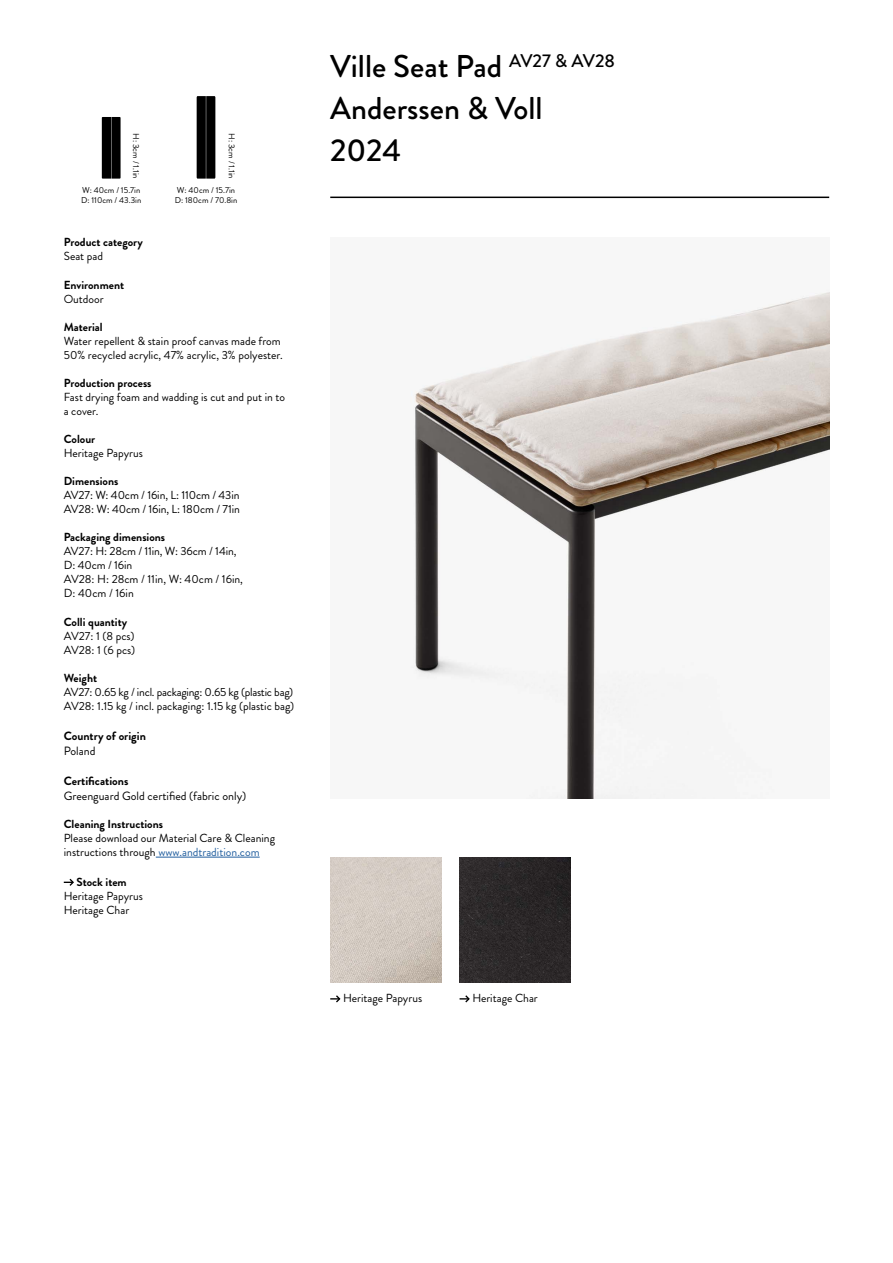
<style>
.page{position:relative;width:893px;height:1263px;background:#fff}
.page>*{position:absolute;margin:0;border:0;box-sizing:border-box;transform-origin:0 0}
.t1{font:500 31.5px/42px "Brandon Grotesque";color:#000}
.t2{font:12px "Brandon Grotesque";color:#000}
.t3{font:700 12px "Brandon Grotesque";color:#000}
.t4{font:11.7px/14.1px "Brandon Grotesque";color:#000}
.t5{font:700 11.7px "Brandon Grotesque";color:#000}
.t6{font:11.7px/14.1px "Brandon Grotesque";letter-spacing:-.02em;color:#000}
.t7{font:8.55px/10.2px "Brandon Grotesque";color:#000}
.s1{color:#215e9e}
</style>
<div class="page">
<hr style="left:330px;top:197px;width:499px;height:1px;background:#000">
<hr style="left:156px;top:857px;width:104px;height:1px;background:#215e9e">
<svg style="left:64px;top:878px;width:10px;height:8px"></svg>
<img style="left:411px;top:292px;width:418px;height:506px">
<img style="left:330px;top:858px;width:111px;height:124px">
<svg style="left:330px;top:995px;width:11px;height:8px"></svg>
<svg style="left:197px;top:96px;width:18px;height:83px"></svg>
<svg style="left:102px;top:117px;width:19px;height:62px"></svg>
<svg style="left:460px;top:995px;width:10px;height:8px"></svg>
<img style="left:460px;top:858px;width:110px;height:124px">
<p class="t7" style="left:141px;top:133px;width:47px;rotate:90deg">H: 3cm / 1.1in</p>
<p class="t7" style="left:237px;top:133px;width:47px;rotate:90deg">H: 3cm / 1.1in</p>
<p class="t7" style="left:81px;top:185px;width:62px">W: 40cm / 15.7in<br>D: 110cm / 43.3in</p>
<p class="t7" style="left:175px;top:185px;width:64px">W: 40cm / 15.7in<br>D: 180cm / 70.8in</p>
<p class="t5" style="left:64px;top:234px;width:81px">Product category</p>
<p class="t4" style="left:64px;top:250px;width:41px">Seat pad</p>
<p class="t5" style="left:64px;top:276px;width:62px">Environment</p>
<p class="t4" style="left:64px;top:292px;width:41px">Outdoor</p>
<p class="t5" style="left:64px;top:318px;width:40px">Material</p>
<p class="t4" style="left:64px;top:334px;width:221px">Water repellent &amp; stain proof canvas made from<br>50% recycled acrylic, 47% acrylic, 3% polyester.</p>
<p class="t5" style="left:64px;top:375px;width:89px">Production process</p>
<p class="t4" style="left:64px;top:390px;width:223px">Fast drying foam and wadding is cut and put in to a cover.</p>
<p class="t5" style="left:64px;top:431px;width:33px">Colour</p>
<p class="t4" style="left:64px;top:446px;width:81px">Heritage Papyrus</p>
<p class="t5" style="left:64px;top:473px;width:56px">Dimensions</p>
<p class="t4" style="left:64px;top:488px;width:178px">AV27: W: 40cm / 16in, L: 110cm / 43in<br>AV28: W: 40cm / 16in, L: 180cm / 71in</p>
<p class="t5" style="left:64px;top:529px;width:103px">Packaging dimensions</p>
<p class="t4" style="left:64px;top:544px;width:181px">AV27: H: 28cm / 11in, W: 36cm / 14in,<br>D: 40cm / 16in<br>AV28: H: 28cm / 11in, W: 40cm / 16in,<br>D: 40cm / 16in</p>
<p class="t5" style="left:64px;top:613px;width:65px">Colli quantity</p>
<p class="t4" style="left:64px;top:629px;width:73px">AV27: 1 (8 pcs)<br>AV28: 1 (6 pcs)</p>
<p class="t5" style="left:64px;top:669px;width:35px">Weight</p>
<p class="t6" style="left:64px;top:685px;width:232px">AV27: 0.65 kg / incl. packaging: 0.65 kg (plastic bag)<br>AV28: 1.15 kg / incl. packaging: 1.15 kg (plastic bag)</p>
<p class="t3" style="left:64px;top:727px;width:84px">Country of origin</p>
<p class="t2" style="left:64px;top:742px;width:33px">Poland</p>
<p class="t3" style="left:64px;top:772px;width:66px">Certifications</p>
<p class="t2" style="left:64px;top:787px;width:184px">Greenguard Gold certified (fabric only)</p>
<p class="t5" style="left:64px;top:816px;width:101px">Cleaning Instructions</p>
<p class="t4" style="left:64px;top:831px;width:213px">Please download our Material Care &amp; Cleaning instructions through <span class="s1">www.andtradition.com</span></p>
<p class="t5" style="left:77px;top:874px;width:52px">Stock item</p>
<p class="t4" style="left:64px;top:889px;width:81px">Heritage Papyrus<br>Heritage Char</p>
<h1 class="t1" style="left:330px;top:46px;width:286px">Ville Seat Pad <sup>AV27</sup> <sup>&amp;</sup> <sup>AV28<br></sup>Anderssen &amp; Voll<br>2024</h1>
<p class="t4" style="left:343px;top:991px;width:81px">Heritage Papyrus</p>
<p class="t4" style="left:472px;top:991px;width:67px">Heritage Char</p>
</div>
